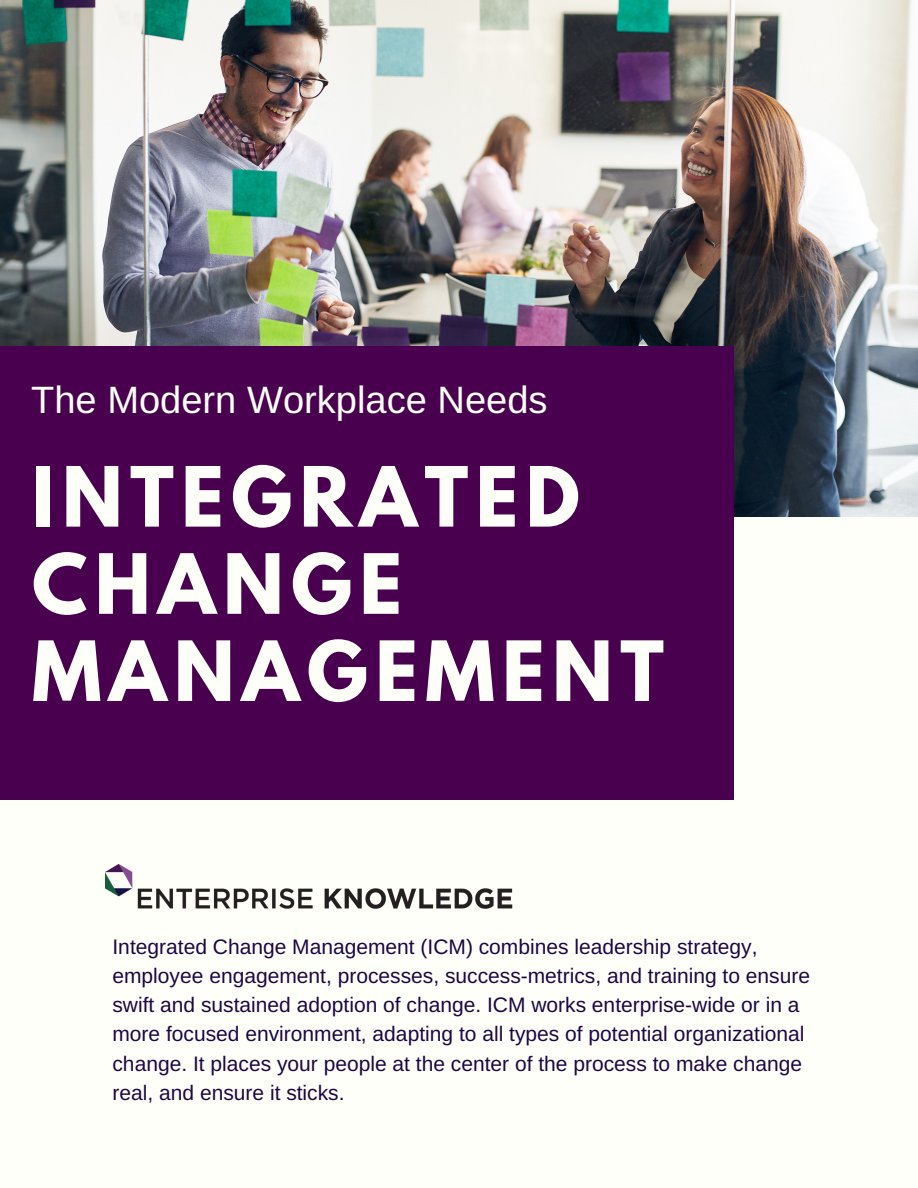
<style>
.page{position:relative;width:918px;height:1188px;background:#fffff9}
.page>*{position:absolute;margin:0;border:0;box-sizing:border-box;transform-origin:0 0}
.t1{font:700 73.5px/87.2px "League Spartan";letter-spacing:.1em;color:#fffff9}
.t2{font:38.1px "Arimo";color:#fffff9}
.t3{font:21px/29.2px "Arimo";color:#1c0645}
</style>
<div class="page">
<img style="left:0;top:0;width:918px;height:517px">
<div style="left:0;top:346px;width:734px;height:454px;background:#49004f"></div>
<img style="left:105px;top:864px;width:408px;height:45px">
<h2 class="t2" style="left:31px;top:379px;width:518px">The Modern Workplace Needs</h2>
<h1 class="t1" style="left:32px;top:463px;width:633px">INTEGRATED<br>CHANGE<br>MANAGEMENT</h1>
<p class="t3" style="left:113px;top:932px;width:699px">Integrated Change Management (ICM) combines leadership strategy, employee engagement, processes, success-metrics, and training to ensure swift and sustained adoption of change. ICM works enterprise-wide or in a more focused environment, adapting to all types of potential organizational change. It places your people at the center of the process to make change real, and ensure it sticks.</p>
</div>
